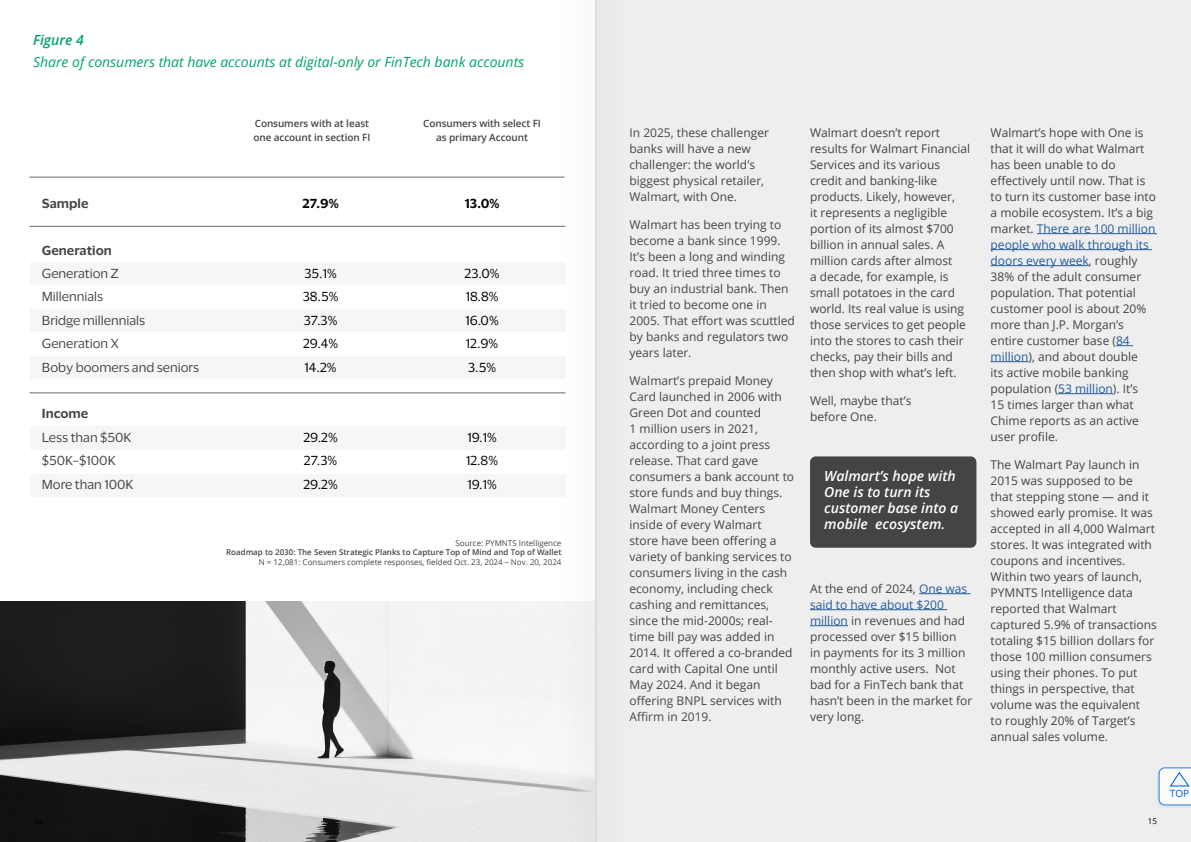
<style>
.page{position:relative;width:1191px;height:842px;background:#fff}
.page>*{position:absolute;margin:0;border:0;box-sizing:border-box;transform-origin:0 0}
.Body_-_title{font:italic 14px "Open Sans";color:#00a469}
.Body_-_title-2{font:italic 600 14px/16px "Open Sans";color:#fff}
.Body_-_title-3{font:italic 600 14px "Open Sans";color:#00a469}
.Body{font:12px/16px "Open Sans";color:#434445}
.Graph_info{font:12px "Visa Dialect";color:#434445}
.Graph_info-2{font:12px "Visa Dialect";color:#000}
.Graph_info-3{font:600 12px "Visa Dialect";color:#434445}
.Graph_info-4{font:600 12px "Visa Dialect";color:#000}
.Body-2{font:600 10px/14px "Open Sans";letter-spacing:-.01em;color:#434445;text-align:center}
.Body_-_title-4{font:10px "Open Sans";color:#0059e3}
.t1{font:8px/9.6px "Open Sans";color:#434445;text-align:right}
.t2{font:8px "Open Sans";color:#000}
.s1{color:#0f0a01}
.s2{font-weight:600}
.s3{color:#275b9b}
</style>
<div class="page">
<img style="left:0;top:601px;width:492px;height:241px">
<div style="left:595px;top:0;width:596px;height:842px;background:#eee"></div>
<hr style="left:919px;top:593px;width:51px;height:1px;background:#275b9b">
<hr style="left:810px;top:609px;width:137px;height:1px;background:#275b9b">
<hr style="left:810px;top:625px;width:38px;height:1px;background:#275b9b">
<hr style="left:1037px;top:233px;width:120px;height:1px;background:#275b9b">
<hr style="left:990px;top:249px;width:162px;height:1px;background:#275b9b">
<hr style="left:990px;top:265px;width:98px;height:1px;background:#275b9b">
<svg style="left:1116px;top:345px;width:17px;height:1px"></svg>
<hr style="left:990px;top:361px;width:38px;height:1px;background:#275b9b">
<hr style="left:1058px;top:393px;width:55px;height:1px;background:#275b9b">
<div style="left:810px;top:456px;width:166px;height:92px;background:#434445;border-radius:6px"></div>
<div style="left:30px;top:427px;width:535px;height:23px;background:#f6f6f6"></div>
<div style="left:30px;top:473px;width:535px;height:24px;background:#f6f6f6"></div>
<div style="left:30px;top:262px;width:535px;height:23px;background:#f6f6f6"></div>
<div style="left:30px;top:355px;width:535px;height:24px;background:#f6f6f6"></div>
<div style="left:30px;top:309px;width:535px;height:23px;background:#f6f6f6"></div>
<hr style="left:30px;top:177px;width:534px;height:1px;background:#69696a">
<hr style="left:30px;top:226px;width:535px;height:1px;background:#69696a">
<hr style="left:30px;top:393px;width:535px;height:1px;background:#69696a">
<div style="left:1155px;top:768px;width:36px;height:41px;background:#83d0f5;opacity:.25"></div>
<svg style="left:1158px;top:767px;width:33px;height:38px"></svg>
<p class="Body_-_title-3" style="left:33px;top:31px;width:52px">Figure 4</p>
<p class="Body_-_title" style="left:33px;top:53px;width:492px">Share of consumers that have accounts at digital-only or FinTech bank accounts</p>
<p class="Graph_info-3" style="left:42px;top:194px;width:48px">Sample</p>
<p class="Graph_info-3" style="left:42px;top:241px;width:71px">Generation</p>
<p class="Graph_info" style="left:42px;top:264px;width:79px">Generation Z</p>
<p class="Graph_info" style="left:42px;top:288px;width:63px">Millennials</p>
<p class="Graph_info" style="left:42px;top:311px;width:105px">Bridge millennials</p>
<p class="Graph_info" style="left:42px;top:335px;width:79px">Generation X</p>
<p class="Graph_info" style="left:42px;top:358px;width:159px">Boby boomers and seniors</p>
<p class="Graph_info-3" style="left:42px;top:404px;width:48px">Income</p>
<p class="Graph_info" style="left:42px;top:428px;width:91px">Less than $50K</p>
<p class="Graph_info" style="left:42px;top:452px;width:75px">$50K–$100K</p>
<p class="Graph_info" style="left:42px;top:475px;width:93px">More than 100K</p>
<p class="Body-2" style="left:255px;top:116px;width:116px">Consumers with at least</p>
<p class="Body-2" style="left:253px;top:130px;width:118px">one account in section FI</p>
<p class="Graph_info-4" style="left:302px;top:194px;width:38px">27.9%</p>
<p class="Graph_info-2" style="left:304px;top:264px;width:34px">35.1%</p>
<p class="Graph_info-2" style="left:303px;top:288px;width:37px">38.5%</p>
<p class="Graph_info-2" style="left:304px;top:311px;width:35px">37.3%</p>
<p class="Graph_info-2" style="left:303px;top:335px;width:37px">29.4%</p>
<p class="Graph_info-2" style="left:305px;top:358px;width:33px">14.2%</p>
<p class="Graph_info-2" style="left:303px;top:428px;width:36px">29.2%</p>
<p class="Graph_info-2" style="left:304px;top:452px;width:35px">27.3%</p>
<p class="Graph_info-2" style="left:303px;top:475px;width:36px">29.2%</p>
<p class="Body-2" style="left:423px;top:116px;width:119px">Consumers with select FI as primary Account</p>
<p class="Graph_info-4" style="left:465px;top:194px;width:36px">13.0%</p>
<p class="Graph_info-2" style="left:464px;top:264px;width:36px">23.0%</p>
<p class="Graph_info-2" style="left:466px;top:288px;width:34px">18.8%</p>
<p class="Graph_info-2" style="left:465px;top:311px;width:35px">16.0%</p>
<p class="Graph_info-2" style="left:466px;top:335px;width:34px">12.9%</p>
<p class="Graph_info-2" style="left:468px;top:358px;width:30px">3.5%</p>
<p class="Graph_info-2" style="left:467px;top:428px;width:31px">19.1%</p>
<p class="Graph_info-2" style="left:466px;top:452px;width:33px">12.<span class="s1">8</span>%</p>
<p class="Graph_info-2" style="left:467px;top:475px;width:31px">19.1%</p>
<p class="t1" style="left:226px;top:538px;width:337px">Source: PYMNTS Intelligence<br><span class="s2">Roadmap to 2030: The Seven Strategic Planks to Capture Top of Mind and Top of Wallet<br></span>N = 12,081: Consumers complete responses, fielded Oct. 23, 2024 – Nov. 20, 2024</p>
<p class="Body" style="left:629px;top:124px;width:141px">In 2025, these challenger banks will have a new challenger: the world’s biggest physical retailer,<br>Walmart, with One.</p>
<p class="Body" style="left:629px;top:216px;width:167px">Walmart has been trying to become a bank since 1999.<br>It’s been a long and winding road. It tried three times to buy an industrial bank. Then it tried to become one in<br>2005. That effort was scuttled by banks and regulators two years later.</p>
<p class="Body" style="left:629px;top:372px;width:166px">Walmart’s prepaid Money<br>Card launched in 2006 with<br>Green Dot and counted<br>1 million users in 2021, according to a joint press release. That card gave consumers a bank account to store funds and buy things.<br>Walmart Money Centers inside of every Walmart<br>store have been offering a variety of banking services to consumers living in the cash economy, including check cashing and remittances, since the mid-2000s; real&shy;time bill pay was added in<br>2014. It offered a co-branded card with Capital One until<br>May 2024. And it began offering BNPL services with<br>Affirm in 2019.</p>
<p class="Body" style="left:810px;top:124px;width:162px">Walmart doesn’t report results for Walmart Financial<br>Services and its various credit and banking-like products. Likely, however,<br>it represents a negligible portion of its almost $700 billion in annual sales. A million cards after almost<br>a decade, for example, is small potatoes in the card world. Its real value is using those services to get people into the stores to cash their checks, pay their bills and then shop with what’s left.</p>
<p class="Body" style="left:810px;top:392px;width:103px">Well, maybe that’s before One.</p>
<p class="Body_-_title-2" style="left:824px;top:468px;width:135px">Walmart’s hope with<br>One is to turn its customer base into a mobile ecosystem.</p>
<p class="Body" style="left:810px;top:580px;width:164px">At the end of 2024, <span class="s3">One was said to have about $200 million</span> in revenues and had processed over $15 billion<br>in payments for its 3 million monthly active users. Not bad for a FinTech bank that hasn’t been in the market for very long.</p>
<p class="Body" style="left:990px;top:124px;width:167px">Walmart’s hope with One is that it will do what Walmart has been unable to do effectively until now. That is to turn its customer base into a mobile ecosystem. It’s a big market. <span class="s3">There are 100 million people who walk through its doors every week</span>, roughly<br>38% of the adult consumer population. That potential customer pool is about 20% more than J.P. Morgan’s entire customer base (<span class="s3">84 million</span>), and about double<br>its active mobile banking population (<span class="s3">53 million</span>). It’s<br>15 times larger than what<br>Chime reports as an active user profile.</p>
<p class="Body" style="left:990px;top:456px;width:168px">The Walmart Pay launch in<br>2015 was supposed to be that stepping stone — and it showed early promise. It was accepted in all 4,000 Walmart stores. It was integrated with coupons and incentives.<br>Within two years of launch,<br>PYMNTS Intelligence data reported that Walmart captured 5.9% of transactions totaling $15 billion dollars for those 100 million consumers using their phones. To put things in perspective, that volume was the equivalent<br>to roughly 20% of Target’s annual sales volume.</p>
<p class="t2" style="left:1147px;top:815px;width:11px">15</p>
<p class="Body_-_title-4" style="left:1170px;top:787px;width:21px">TOP</p>
</div>
